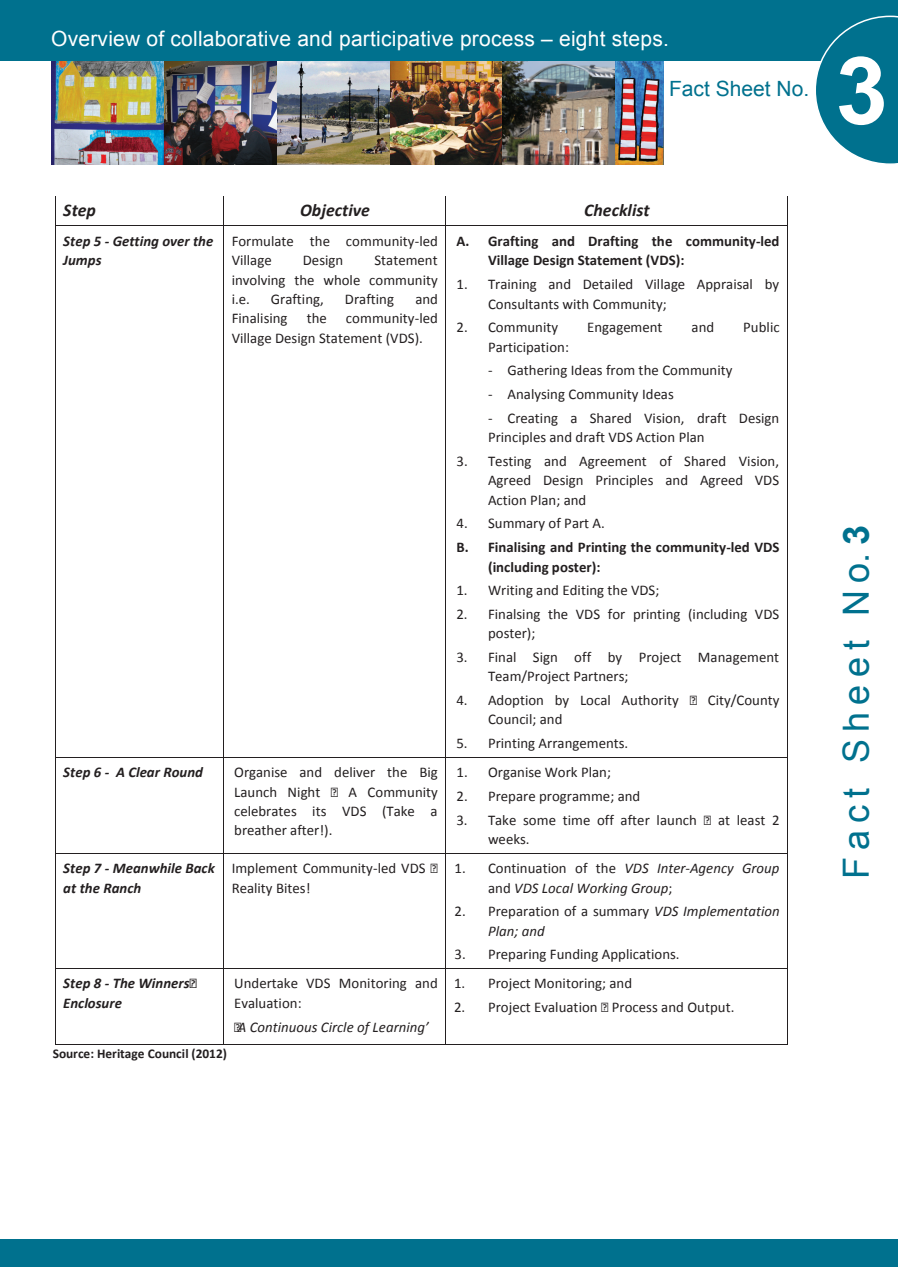
<style>
.page{position:relative;width:898px;height:1267px;background:#fff}
.page>*{position:absolute;margin:0;border:0;box-sizing:border-box;transform-origin:0 0}
.t1{font:700 93.9px "Arial";color:#fff}
.t2{font:36px "Arial";letter-spacing:.2em;color:#00718e}
.t3{font:21px "Arial";letter-spacing:.01em;color:#fff}
.t4{font:21px "Arial";color:#00718e}
.t5{font:italic 700 17.85px "Calibri";color:#231f20}
.t6{font:14.85px/19.4px "Calibri";color:#231f20}
.t7{font:italic 14.85px/19.4px "Calibri";letter-spacing:.005em;color:#231f20}
.t8{font:700 14.85px/19.2px "Calibri";color:#231f20}
.t9{font:italic 700 14.85px/19.2px "Calibri";color:#231f20}
.t10{font:700 13.35px "Calibri";color:#231f20}
.s1{font-style:normal}
.s2{font-weight:700}
</style>
<div class="page">
<div style="left:0;top:1239px;width:897px;height:27px;background:#00718e"></div>
<img style="left:51px;top:61px;width:612px;height:104px">
<div style="left:0;top:0;width:897px;height:61px;background:#00718e"></div>
<svg style="left:55px;top:196px;width:1px;height:30px"></svg>
<hr style="left:56px;top:225px;width:167px;height:1px;background:#231f20">
<svg style="left:223px;top:196px;width:1px;height:30px"></svg>
<hr style="left:224px;top:225px;width:221px;height:1px;background:#231f20">
<svg style="left:445px;top:196px;width:1px;height:30px"></svg>
<hr style="left:446px;top:225px;width:341px;height:1px;background:#231f20">
<svg style="left:787px;top:196px;width:1px;height:30px"></svg>
<hr style="left:55px;top:226px;width:1px;height:530px;background:#231f20">
<hr style="left:223px;top:226px;width:1px;height:530px;background:#231f20">
<hr style="left:445px;top:226px;width:1px;height:530px;background:#231f20">
<hr style="left:787px;top:226px;width:1px;height:530px;background:#231f20">
<hr style="left:56px;top:756px;width:167px;height:1px;background:#231f20">
<hr style="left:224px;top:756px;width:221px;height:1px;background:#231f20">
<hr style="left:446px;top:756px;width:341px;height:1px;background:#231f20">
<hr style="left:55px;top:757px;width:1px;height:95px;background:#231f20">
<hr style="left:223px;top:757px;width:1px;height:95px;background:#231f20">
<hr style="left:445px;top:757px;width:1px;height:95px;background:#231f20">
<hr style="left:787px;top:757px;width:1px;height:95px;background:#231f20">
<hr style="left:56px;top:852px;width:167px;height:1px;background:#231f20">
<hr style="left:224px;top:852px;width:221px;height:1px;background:#231f20">
<hr style="left:446px;top:852px;width:341px;height:1px;background:#231f20">
<hr style="left:55px;top:853px;width:1px;height:114px;background:#231f20">
<hr style="left:223px;top:853px;width:1px;height:114px;background:#231f20">
<hr style="left:445px;top:853px;width:1px;height:114px;background:#231f20">
<hr style="left:787px;top:853px;width:1px;height:114px;background:#231f20">
<hr style="left:56px;top:967px;width:167px;height:1px;background:#231f20">
<hr style="left:224px;top:967px;width:221px;height:1px;background:#231f20">
<hr style="left:446px;top:967px;width:341px;height:1px;background:#231f20">
<hr style="left:55px;top:968px;width:1px;height:76px;background:#231f20">
<hr style="left:56px;top:1044px;width:167px;height:1px;background:#231f20">
<hr style="left:223px;top:968px;width:1px;height:76px;background:#231f20">
<hr style="left:224px;top:1044px;width:221px;height:1px;background:#231f20">
<hr style="left:445px;top:968px;width:1px;height:76px;background:#231f20">
<hr style="left:446px;top:1044px;width:341px;height:1px;background:#231f20">
<hr style="left:787px;top:968px;width:1px;height:76px;background:#231f20">
<svg style="left:816px;top:16px;width:81px;height:148px"></svg>
<h3 class="t3" style="left:51px;top:25px;width:619px">Overview of collaborative and participative process – eight steps.</h3>
<h3 class="t4" style="left:668px;top:75px;width:142px">Fact Sheet No.</h3>
<h1 class="t1" style="left:835px;top:28px;width:54px">3</h1>
<p class="t5" style="left:63px;top:199px;width:34px">Step</p>
<p class="t5" style="left:300px;top:199px;width:71px">Objective</p>
<p class="t5" style="left:584px;top:199px;width:67px">Checklist</p>
<p class="t9" style="left:63px;top:231px;width:151px">Step 5 - Getting over the<br>Jumps</p>
<p class="t6" style="left:231px;top:231px;width:207px">Formulate the community-led<br>Village</p>
<p class="t8" style="left:488px;top:231px;width:293px;text-indent:-32px">A. Grafting and Drafting the community-led<br>Village Design Statement (VDS):</p>
<p class="t6" style="left:488px;top:274px;width:292px;text-indent:-32px">1. Training and Detailed Village Appraisal by<br>Consultants with Community;</p>
<p class="t6" style="left:456px;top:317px;width:103px">2. Community</p>
<p class="t6" style="left:587px;top:317px;width:77px">Engagement</p>
<p class="t6" style="left:691px;top:317px;width:24px">and</p>
<p class="t6" style="left:742px;top:317px;width:38px">Public</p>
<p class="t6" style="left:488px;top:336px;width:82px">Participation:</p>
<p class="t6" style="left:488px;top:360px;width:246px">- Gathering Ideas from the Community</p>
<p class="t6" style="left:488px;top:384px;width:187px">- Analysing Community Ideas</p>
<p class="t6" style="left:488px;top:407px;width:292px">- Creating a Shared Vision, draft Design<br>Principles and draft VDS Action Plan</p>
<p class="t6" style="left:488px;top:450px;width:292px;text-align:justify;text-indent:-32px">3. Testing and Agreement of Shared Vision, Agreed Design Principles and Agreed VDS Action Plan; and</p>
<p class="t6" style="left:456px;top:513px;width:150px">4. Summary of Part A.</p>
<p class="t8" style="left:488px;top:536px;width:293px;text-indent:-32px">B. Finalising and Printing the community-led VDS (including poster):</p>
<p class="t6" style="left:456px;top:580px;width:204px">1. Writing and Editing the VDS;</p>
<p class="t6" style="left:488px;top:603px;width:292px;text-indent:-32px">2. Finalsing the VDS for printing (including VDS poster);</p>
<p class="t6" style="left:488px;top:646px;width:292px;text-indent:-32px">3. Final Sign off by Project Management<br>Team/Project Partners;</p>
<p class="t6" style="left:488px;top:690px;width:293px;text-indent:-32px">4. Adoption by Local Authority – City/County<br>Council; and</p>
<p class="t6" style="left:456px;top:732px;width:173px">5. Printing Arrangements.</p>
<p class="t6" style="left:303px;top:250px;width:42px">Design</p>
<p class="t6" style="left:231px;top:250px;width:207px;text-align:justify;text-indent:143px">Statement involving the whole community i.e.</p>
<p class="t6" style="left:271px;top:289px;width:54px">Grafting,</p>
<p class="t6" style="left:345px;top:289px;width:51px">Drafting</p>
<p class="t6" style="left:415px;top:289px;width:24px">and</p>
<p class="t6" style="left:231px;top:308px;width:57px">Finalising</p>
<p class="t6" style="left:306px;top:308px;width:22px">the</p>
<p class="t6" style="left:231px;top:308px;width:207px;text-indent:114px">community-led<br>Village Design Statement (VDS).</p>
<p class="t9" style="left:63px;top:762px;width:141px">Step 6 - A Clear Round</p>
<p class="t6" style="left:234px;top:762px;width:205px;text-align:justify">Organise and deliver the Big Launch Night – A Community celebrates its VDS (Take a breather after!).</p>
<p class="t6" style="left:456px;top:762px;width:156px">1. Organise Work Plan;</p>
<p class="t6" style="left:456px;top:785px;width:185px">2. Prepare programme; and</p>
<p class="t6" style="left:488px;top:809px;width:293px;text-indent:-32px">3. Take some time off after launch – at least 2 weeks.</p>
<p class="t9" style="left:63px;top:857px;width:153px">Step 7 - Meanwhile Back at the Ranch</p>
<p class="t6" style="left:231px;top:857px;width:208px">Implement Community-led VDS –<br>Reality Bites!</p>
<p class="t7" style="left:488px;top:857px;width:293px;text-indent:-33px"><span class="s1">1. Continuation of the</span> VDS Inter-Agency Group <span class="s1">and</span> VDS Local Working Group<span class="s1">;</span></p>
<p class="t7" style="left:488px;top:900px;width:293px;text-indent:-33px"><span class="s1">2. Preparation of a summary</span> VDS Implementation<br>Plan; and</p>
<p class="t6" style="left:454px;top:943px;width:226px">3. Preparing Funding Applications.</p>
<p class="t9" style="left:63px;top:972px;width:132px">Step 8 - The Winners’<br>Enclosure</p>
<p class="t6" style="left:234px;top:972px;width:205px">Undertake VDS Monitoring and<br>Evaluation:</p>
<p class="t7" style="left:234px;top:1016px;width:196px"><span class="s1">‘</span>A Continuous Circle of Learning’</p>
<p class="t6" style="left:454px;top:972px;width:179px">1. Project Monitoring; and</p>
<p class="t6" style="left:454px;top:996px;width:282px">2. Project Evaluation – Process and Output.</p>
<p class="t10" style="left:53px;top:1044px;width:176px">Source: Heritage Council (2012)</p>
<h2 class="t2" style="left:832px;top:879px;width:355px;rotate:-90deg">Fact Sheet No.<span class="s2">3</span></h2>
</div>
